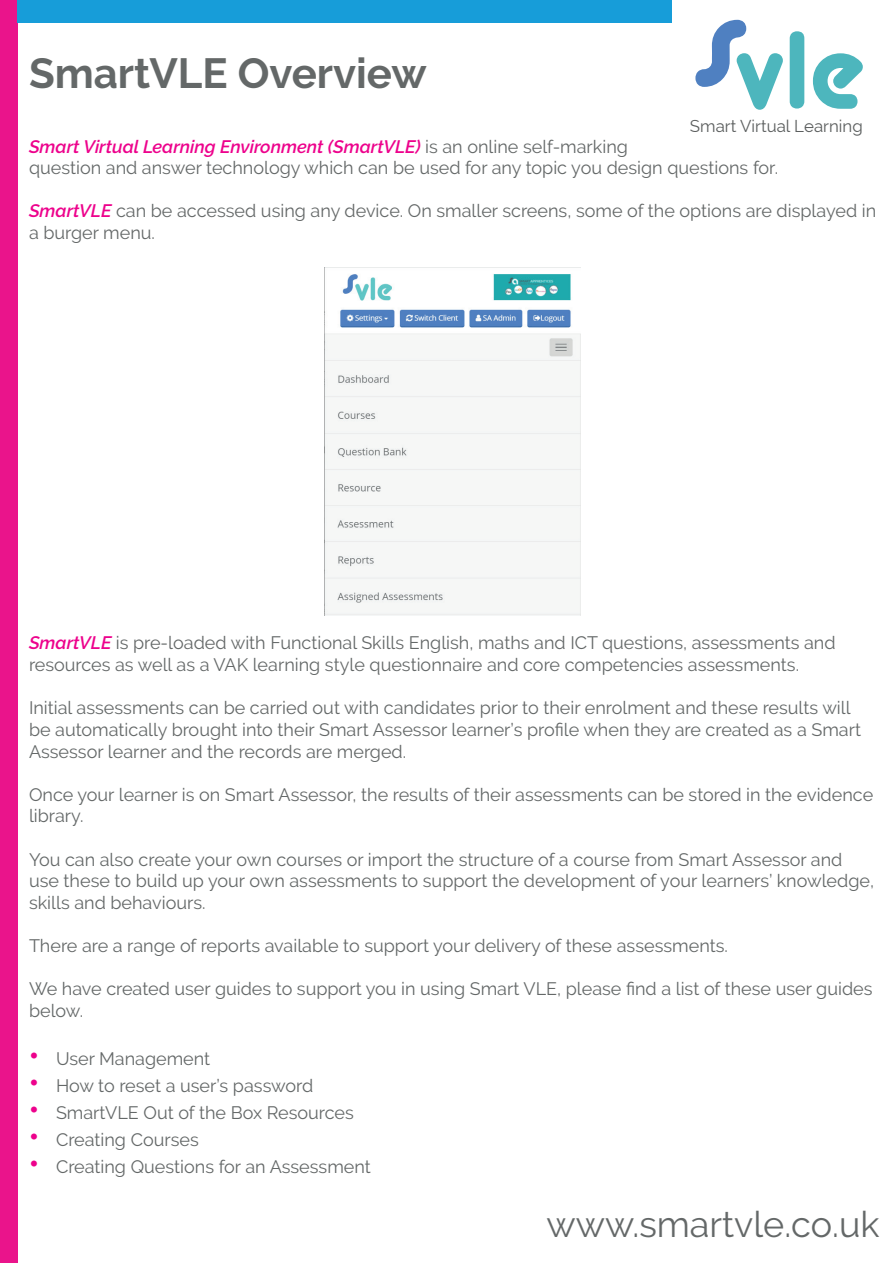
<style>
.page{position:relative;width:893px;height:1263px;background:#fff}
.page>*{position:absolute;margin:0;border:0;box-sizing:border-box;transform-origin:0 0}
.t1{font:108.45px "Alba";color:#4db6bd}
.t2{font:700 42px "Raleway";color:#646868}
.t3{font:36px "Raleway";color:#646868}
.t4{font:18px/21.6px "Raleway";color:#646868}
.t5{font:16.8px "Raleway";color:#5b5e5e}
.s1{font-weight:600;font-style:italic;color:#ed028c}
.s2{font-weight:800;font-size:27px;color:#ed028c}
</style>
<div class="page">
<div style="left:0;top:0;width:18px;height:1263px;background:#ea148b"></div>
<div style="left:18px;top:0;width:654px;height:23px;background:#179dd9"></div>
<img style="left:325px;top:274px;width:256px;height:342px">
<h2 class="t2" style="left:29px;top:49px;width:399px">SmartVLE Overview</h2>
<h1 class="t1" style="left:733px;top:7px;width:131px">vle</h1>
<p class="t5" style="left:690px;top:117px;width:174px">Smart Virtual Learning</p>
<p class="t4" style="left:29px;top:135px;width:751px"><span class="s1">Smart Virtual Learning Environment (SmartVLE)</span> is an online self-marking<br>question and answer technology which can be used for any topic you design questions for.</p>
<p class="t4" style="left:29px;top:200px;width:849px"><span class="s1">SmartVLE</span> can be accessed using any device. On smaller screens, some of the options are displayed in a burger menu.</p>
<p class="t4" style="left:29px;top:632px;width:808px"><span class="s1">SmartVLE</span> is pre-loaded with Functional Skills English, maths and ICT questions, assessments and resources as well as a VAK learning style questionnaire and core competencies assessments.</p>
<p class="t4" style="left:29px;top:697px;width:833px">Initial assessments can be carried out with candidates prior to their enrolment and these results will be automatically brought into their Smart Assessor learner’s profile when they are created as a Smart<br>Assessor learner and the records are merged.</p>
<p class="t4" style="left:29px;top:783px;width:846px">Once your learner is on Smart Assessor, the results of their assessments can be stored in the evidence library.</p>
<p class="t4" style="left:29px;top:848px;width:847px">You can also create your own courses or import the structure of a course from Smart Assessor and use these to build up your own assessments to support the development of your learners’ knowledge, skills and behaviours.</p>
<p class="t4" style="left:29px;top:935px;width:700px">There are a range of reports available to support your delivery of these assessments.</p>
<p class="t4" style="left:29px;top:978px;width:845px">We have created user guides to support you in using Smart VLE, please find a list of these user guides below.</p>
<p class="t4" style="left:29px;top:1048px;width:183px"><span class="s2">•</span> User Management</p>
<p class="t4" style="left:29px;top:1075px;width:286px"><span class="s2">•</span> How to reset a user’s password</p>
<p class="t4" style="left:29px;top:1102px;width:326px"><span class="s2">•</span> SmartVLE Out of the Box Resources</p>
<p class="t4" style="left:29px;top:1129px;width:171px"><span class="s2">•</span> Creating Courses</p>
<p class="t4" style="left:29px;top:1156px;width:343px"><span class="s2">•</span> Creating Questions for an Assessment</p>
<h3 class="t3" style="left:546px;top:1203px;width:334px">www.smartvle.co.uk</h3>
</div>
